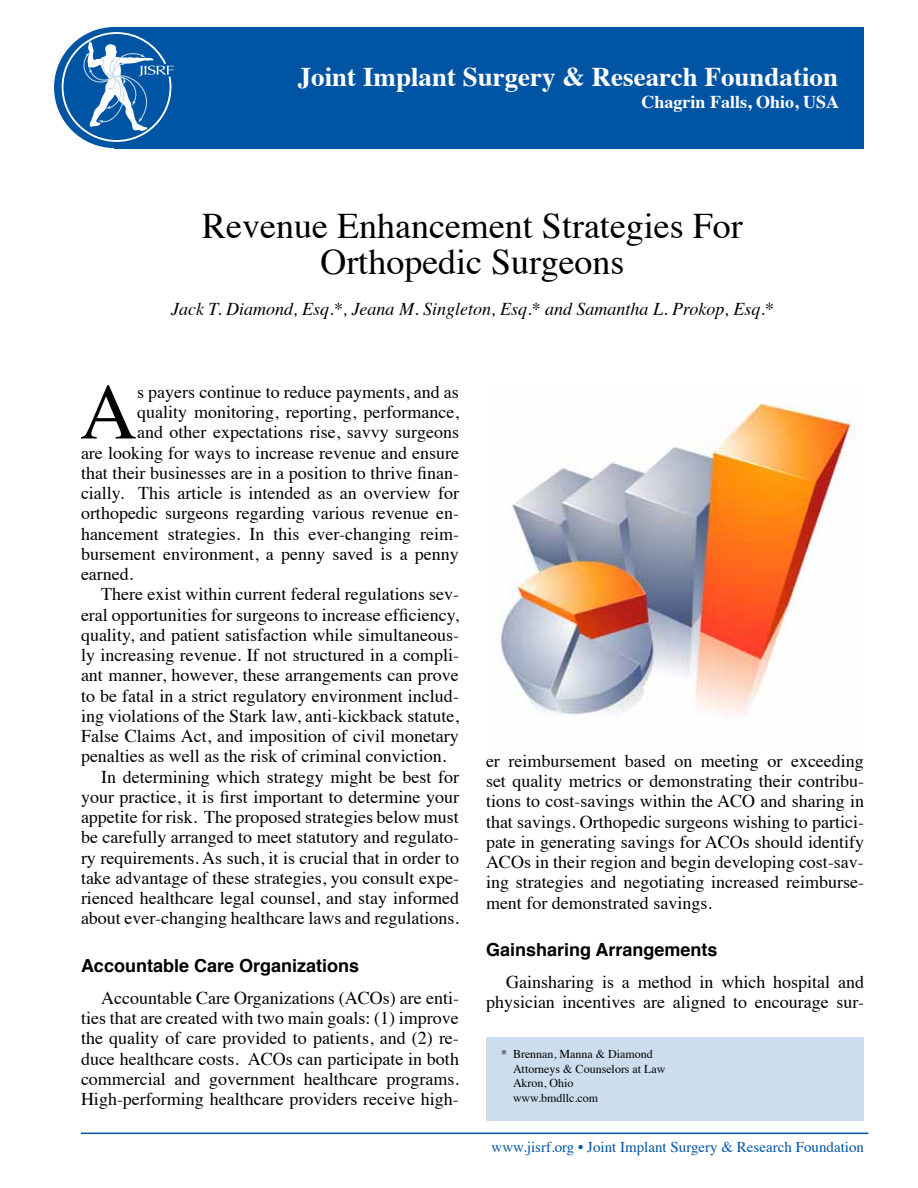
<style>
.page{position:relative;width:918px;height:1188px;background:#fff}
.page>*{position:absolute;margin:0;border:0;box-sizing:border-box;transform-origin:0 0}
.t1{font:79.2px "Times";color:#000}
.t2{font:36px/36px "Times";color:#000;text-align:center}
.t3{font:700 27px "Times";color:#fff}
.t4{font:18px/20.2px "Times";color:#000;text-align:justify}
.t5{font:italic 18px "Times";color:#000}
.t6{font:700 18px "Helvetica";color:#000}
.t7{font:700 18px "Times";color:#fff}
.t8{font:15px "Times";color:#0054a4}
.t9{font:12px/14.4px "Times";color:#000}
</style>
<div class="page">
<hr style="left:81px;top:1133px;width:787px;height:1px;background:#0054a4">
<div style="left:54px;top:27px;width:121px;height:121px;background:#0054a4;border-radius:50%"></div>
<div style="left:115px;top:27px;width:749px;height:121px;background:#0054a4"></div>
<svg style="left:61px;top:31px;width:113px;height:112px"></svg>
<div style="left:486px;top:1037px;width:377px;height:83px;background:#ccdded"></div>
<img style="left:500px;top:403px;width:356px;height:312px">
<h3 class="t3" style="left:298px;top:51px;width:542px">Joint Implant Surgery &amp; Research Foundation</h3>
<p class="t7" style="left:642px;top:85px;width:199px">Chagrin Falls, Ohio, USA</p>
<h2 class="t2" style="left:202px;top:204px;width:542px">Revenue Enhancement Strategies For<br>Orthopedic Surgeons</h2>
<p class="t5" style="left:171px;top:294px;width:604px">Jack T. Diamond, Esq.*, Jeana M. Singleton, Esq.* and Samantha L. Prokop, Esq.*</p>
<h1 class="t1" style="left:80px;top:338px;width:59px">A</h1>
<p class="t4" style="left:137px;top:380px;width:323px">s payers continue to reduce payments, and as</p>
<p class="t4" style="left:137px;top:401px;width:323px">quality monitoring, reporting, performance,</p>
<p class="t4" style="left:137px;top:421px;width:323px">and other expectations rise, savvy surgeons</p>
<p class="t4" style="left:81px;top:441px;width:380px">are looking for ways to increase revenue and ensure</p>
<p class="t4" style="left:81px;top:461px;width:380px">that their businesses are in a position to thrive finan-</p>
<p class="t4" style="left:81px;top:482px;width:380px">cially. This article is intended as an overview for</p>
<p class="t4" style="left:81px;top:502px;width:380px">orthopedic surgeons regarding various revenue en-</p>
<p class="t4" style="left:81px;top:522px;width:380px">hancement strategies. In this ever-changing reim-</p>
<p class="t4" style="left:81px;top:542px;width:379px">bursement environment, a penny saved is a penny</p>
<p class="t4" style="left:81px;top:563px;width:54px">earned.</p>
<p class="t4" style="left:101px;top:583px;width:359px">There exist within current federal regulations sev-</p>
<p class="t4" style="left:81px;top:603px;width:379px">eral opportunities for surgeons to increase efficiency,</p>
<p class="t4" style="left:81px;top:623px;width:379px">quality, and patient satisfaction while simultaneous-</p>
<p class="t4" style="left:81px;top:644px;width:379px">ly increasing revenue. If not structured in a compli-</p>
<p class="t4" style="left:81px;top:664px;width:379px">ant manner, however, these arrangements can prove</p>
<p class="t4" style="left:81px;top:684px;width:379px">to be fatal in a strict regulatory environment includ-</p>
<p class="t4" style="left:81px;top:704px;width:380px">ing violations of the Stark law, anti-kickback statute,</p>
<p class="t4" style="left:81px;top:725px;width:379px">False Claims Act, and imposition of civil monetary</p>
<p class="t4" style="left:81px;top:745px;width:367px">penalties as well as the risk of criminal conviction.</p>
<p class="t4" style="left:101px;top:765px;width:359px">In determining which strategy might be best for</p>
<p class="t4" style="left:81px;top:785px;width:380px">your practice, it is first important to determine your</p>
<p class="t4" style="left:81px;top:806px;width:380px">appetite for risk. The proposed strategies below must</p>
<p class="t4" style="left:81px;top:826px;width:379px">be carefully arranged to meet statutory and regulato-</p>
<p class="t4" style="left:81px;top:846px;width:380px">ry requirements. As such, it is crucial that in order to</p>
<p class="t4" style="left:81px;top:866px;width:380px">take advantage of these strategies, you consult expe-</p>
<p class="t4" style="left:81px;top:887px;width:380px">rienced healthcare legal counsel, and stay informed</p>
<p class="t4" style="left:81px;top:907px;width:380px">about ever-changing healthcare laws and regulations.</p>
<p class="t6" style="left:81px;top:951px;width:280px">Accountable Care Organizations</p>
<p class="t4" style="left:81px;top:986px;width:380px;text-indent:20px">Accountable Care Organizations (ACOs) are enti&shy;ties that are created with two main goals: (1) improve the quality of care provided to patients, and (2) re&shy;duce healthcare costs. ACOs can participate in both commercial and government healthcare programs.<br>High-performing healthcare providers receive high-</p>
<p class="t4" style="left:486px;top:749px;width:380px">er reimbursement based on meeting or exceeding set quality metrics or demonstrating their contribu&shy;tions to cost-savings within the ACO and sharing in that savings. Orthopedic surgeons wishing to partici&shy;pate in generating savings for ACOs should identify ACOs in their region and begin developing cost-sav&shy;ing strategies and negotiating increased reimburse&shy;ment for demonstrated savings.</p>
<p class="t6" style="left:486px;top:935px;width:233px">Gainsharing Arrangements</p>
<p class="t4" style="left:486px;top:971px;width:380px;text-align:right">Gainsharing is a method in which hospital and physician incentives are aligned to encourage sur-</p>
<p class="t9" style="left:513px;top:1046px;width:154px;text-indent:-12px">* Brennan, Manna &amp; Diamond<br>Attorneys &amp; Counselors at Law<br>Akron, Ohio<br>www.bmdllc.com</p>
<p class="t8" style="left:492px;top:1133px;width:374px">www.jisrf.org • Joint Implant Surgery &amp; Research Foundation</p>
</div>
